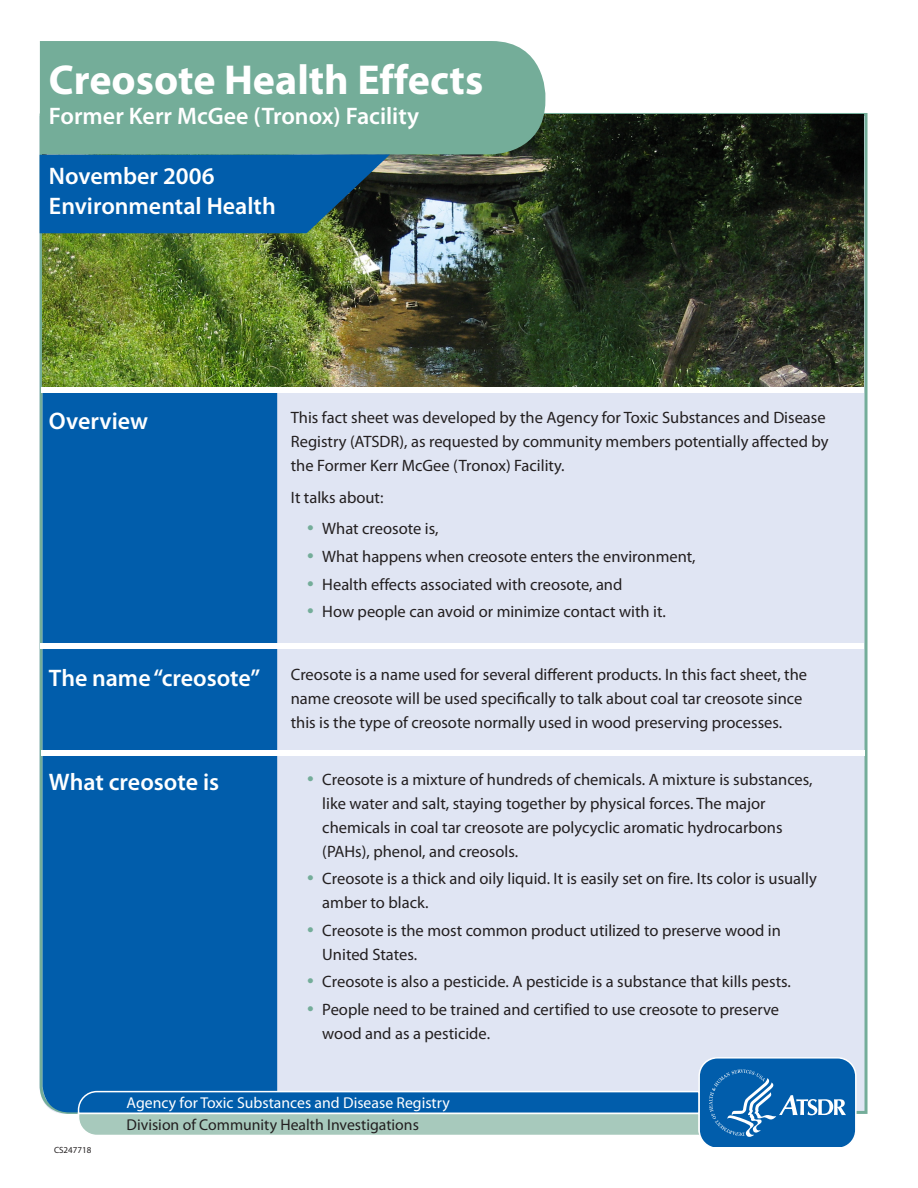
<style>
.page{position:relative;width:918px;height:1188px;background:#fff}
.page>*{position:absolute;margin:0;border:0;box-sizing:border-box;transform-origin:0 0}
.t1{font:700 42px "Myriad Pro";color:#fff}
.t2{font:600 24px "Myriad Pro";color:#fff}
.Body{font:16.5px/24px "Myriad Pro";color:#231f20}
.Body_Text{font:16.5px/24px "Myriad Pro";color:#231f20}
.t3{font:15.75px/21.9px "Myriad Pro";color:#fff}
.t4{font:9px "Myriad Pro";color:#231f20}
.s1{font-size:24px;color:#74ad99}
.s2{color:#231f20}
</style>
<div class="page">
<div style="left:39px;top:111px;width:829px;height:1003px;background:#e0e5f3"></div>
<div style="left:43px;top:392px;width:234px;height:720px;background:#015dab"></div>
<img style="left:43px;top:114px;width:821px;height:273px">
<div style="left:40px;top:41px;width:505px;height:113px;background:#74ad99"></div>
<svg style="left:40px;top:154px;width:350px;height:79px;background:#06589a"></svg>
<svg style="left:77px;top:1056px;width:780px;height:90px;background:#75a6ca"></svg>
<svg style="left:41px;top:644px;width:823px;height:5px"></svg>
<svg style="left:41px;top:750px;width:824px;height:5px"></svg>
<svg style="left:41px;top:387px;width:823px;height:5px"></svg>
<p class="t1" style="left:49px;top:53px;width:436px">Creosote Health Effects</p>
<h1 class="t2" style="left:49px;top:101px;width:372px">Former Kerr McGee (Tronox) Facility</h1>
<h1 class="t2" style="left:49px;top:161px;width:167px">November 2006</h1>
<h1 class="t2" style="left:49px;top:191px;width:228px">Environmental Health</h1>
<h1 class="t2" style="left:49px;top:406px;width:101px">Overview</h1>
<p class="Body_Text" style="left:291px;top:406px;width:539px">This fact sheet was developed by the Agency for Toxic Substances and Disease<br>Registry (ATSDR), as requested by community members potentially affected by the Former Kerr McGee (Tronox) Facility.</p>
<p class="Body_Text" style="left:291px;top:485px;width:94px">It talks about:</p>
<p class="Body" style="left:307px;top:517px;width:133px"><span class="s1">•</span> What creosote is,</p>
<p class="Body" style="left:307px;top:544px;width:390px"><span class="s1">•</span> What happens when creosote enters the environment,</p>
<p class="Body" style="left:307px;top:572px;width:317px"><span class="s1">•</span> Health effects associated with creosote, and</p>
<p class="Body" style="left:307px;top:599px;width:360px"><span class="s1">•</span> How people can avoid or minimize contact with it.</p>
<h1 class="t2" style="left:49px;top:662px;width:213px">The name “creosote”</h1>
<p class="Body" style="left:291px;top:662px;width:518px">Creosote is a name used for several different products. In this fact sheet, the name creosote will be used specifically to talk about coal tar creosote since this is the type of creosote normally used in wood preserving processes.</p>
<h1 class="t2" style="left:49px;top:767px;width:172px">What creosote is</h1>
<p class="Body" style="left:322px;top:767px;width:492px;text-indent:-15px"><span class="s1">•</span> Creosote is a mixture of hundreds of chemicals. A mixture is substances, like water and salt, staying together by physical forces. The major chemicals in coal tar creosote are polycyclic aromatic hydrocarbons (PAHs), phenol, and creosols.</p>
<p class="Body" style="left:322px;top:867px;width:496px;text-indent:-15px"><span class="s1">•</span> Creosote is a thick and oily liquid. It is easily set on fire. Its color is usually amber to black.</p>
<p class="Body" style="left:322px;top:918px;width:460px;text-indent:-15px"><span class="s1">•</span> Creosote is the most common product utilized to preserve wood in<br>United States.</p>
<p class="Body" style="left:307px;top:970px;width:485px"><span class="s1">•</span> Creosote is also a pesticide. A pesticide is a substance that kills pests.</p>
<p class="Body" style="left:322px;top:997px;width:458px;text-indent:-15px"><span class="s1">•</span> People need to be trained and certified to use creosote to preserve wood and as a pesticide.</p>
<p class="t4" style="left:54px;top:1144px;width:39px">CS247718</p>
<p class="t3" style="left:127px;top:1091px;width:325px">Agency for Toxic Substances and Disease Registry<br><span class="s2">Division of Community Health Investigations</span></p>
</div>
